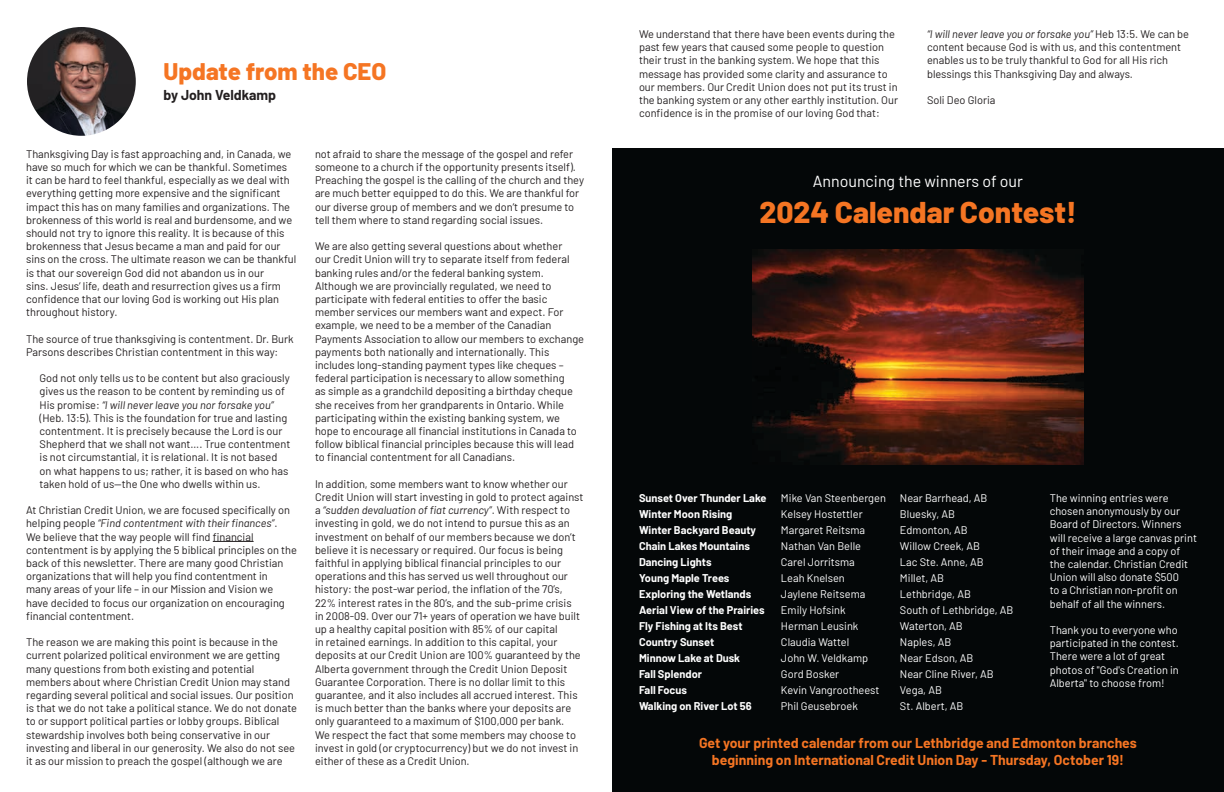
<style>
.page{position:relative;width:1224px;height:792px;background:#fff}
.page>*{position:absolute;margin:0;border:0;box-sizing:border-box;transform-origin:0 0}
.t1{font:800 30px "Barlow";color:#f57523}
.t2{font:800 24px "Barlow";color:#f57523}
.t3{font:16px "Barlow";color:#fff}
.t4{font:700 14px/16.8px "Barlow";color:#f57523;text-align:center}
.t5{font:700 14px "Barlow";color:#231f20}
.t6{font:11px/13.2px "Barlow";color:#231f20}
.t7{font:11px/13.2px "Barlow";color:#fff}
.t8{font:700 11px "Barlow";color:#fff}
.s1{font-style:italic}
</style>
<div class="page">
<div style="left:612px;top:148px;width:612px;height:644px;background:#040708"></div>
<img style="left:753px;top:249px;width:330px;height:216px">
<hr style="left:213px;top:541px;width:41px;height:1px;background:#231f20">
<img style="left:27px;top:27px;width:109px;height:109px;border-radius:54px">
<h2 class="t2" style="left:164px;top:54px;width:224px">Update from the CEO</h2>
<p class="t5" style="left:164px;top:85px;width:114px">by John Veldkamp</p>
<p class="t6" style="left:26px;top:146px;width:272px">Thanksgiving Day is fast approaching and, in Canada, we have so much for which we can be thankful. Sometimes it can be hard to feel thankful, especially as we deal with everything getting more expensive and the significant impact this has on many families and organizations. The brokenness of this world is real and burdensome, and we should not try to ignore this reality. It is because of this brokenness that Jesus became a man and paid for our sins on the cross. The ultimate reason we can be thankful is that our sovereign God did not abandon us in our<br>sins. Jesus’ life, death and resurrection gives us a firm confidence that our loving God is working out His plan throughout history.</p>
<p class="t6" style="left:26px;top:331px;width:269px">The source of true thanksgiving is contentment. Dr. Burk<br>Parsons describes Christian contentment in this way:</p>
<p class="t6" style="left:40px;top:371px;width:252px">God not only tells us to be content but also graciously gives us the reason to be content by reminding us of His promise: <span class="s1">“I will never leave you nor forsake you” </span>(Heb. 13:5). This is the foundation for true and lasting contentment. It is precisely because the Lord is our Shepherd that we shall not want…. True contentment is not circumstantial, it is relational. It is not based on what happens to us; rather, it is based on who has taken hold of us—the One who dwells within us.</p>
<p class="t6" style="left:26px;top:503px;width:272px">At Christian Credit Union, we are focused specifically on helping people <span class="s1">“Find contentment with their finances”</span>.<br>We believe that the way people will find financial contentment is by applying the 5 biblical principles on the back of this newsletter. There are many good Christian organizations that will help you find contentment in<br>many areas of your life – in our Mission and Vision we have decided to focus our organization on encouraging financial contentment.</p>
<p class="t6" style="left:26px;top:635px;width:272px">The reason we are making this point is because in the current polarized political environment we are getting many questions from both existing and potential members about where Christian Credit Union may stand regarding several political and social issues. Our position is that we do not take a political stance. We do not donate to or support political parties or lobby groups. Biblical stewardship involves both being conservative in our investing and liberal in our generosity. We also do not see it as our mission to preach the gospel (although we are</p>
<p class="t6" style="left:315px;top:146px;width:271px">not afraid to share the message of the gospel and refer someone to a church if the opportunity presents itself).<br>Preaching the gospel is the calling of the church and they are much better equipped to do this. We are thankful for our diverse group of members and we don’t presume to tell them where to stand regarding social issues.</p>
<p class="t6" style="left:315px;top:239px;width:271px">We are also getting several questions about whether<br>our Credit Union will try to separate itself from federal banking rules and/or the federal banking system.<br>Although we are provincially regulated, we need to participate with federal entities to offer the basic member services our members want and expect. For example, we need to be a member of the Canadian Payments Association to allow our members to exchange payments both nationally and internationally. This includes long-standing payment types like cheques – federal participation is necessary to allow something<br>as simple as a grandchild depositing a birthday cheque she receives from her grandparents in Ontario. While participating within the existing banking system, we hope to encourage all financial institutions in Canada to follow biblical financial principles because this will lead to financial contentment for all Canadians.</p>
<p class="t6" style="left:315px;top:476px;width:270px">In addition, some members want to know whether our Credit Union will start investing in gold to protect against a <span class="s1">“sudden devaluation of fiat currency”</span>. With respect to investing in gold, we do not intend to pursue this as an investment on behalf of our members because we don’t believe it is necessary or required. Our focus is being faithful in applying biblical financial principles to our operations and this has served us well throughout our history: the post-war period, the inflation of the 70’s, 22% interest rates in the 80’s, and the sub-prime crisis<br>in 2008-09. Over our 71+ years of operation we have built up a healthy capital position with 85% of our capital<br>in retained earnings. In addition to this capital, your deposits at our Credit Union are 100% guaranteed by the Alberta government through the Credit Union Deposit Guarantee Corporation. There is no dollar limit to this guarantee, and it also includes all accrued interest. This is much better than the banks where your deposits are only guaranteed to a maximum of $100,000 per bank.<br>We respect the fact that some members may choose to invest in gold (or cryptocurrency) but we do not invest in either of these as a Credit Union.</p>
<p class="t6" style="left:639px;top:27px;width:261px">We understand that there have been events during the past few years that caused some people to question their trust in the banking system. We hope that this message has provided some clarity and assurance to our members. Our Credit Union does not put its trust in the banking system or any other earthly institution. Our confidence is in the promise of our loving God that:</p>
<p class="t6" style="left:927px;top:27px;width:263px"><span class="s1">“I will never leave you or forsake you”</span> Heb 13:5. We can be content because God is with us, and this contentment enables us to be truly thankful to God for all His rich blessings this Thanksgiving Day and always.</p>
<p class="t6" style="left:927px;top:93px;width:70px">Soli Deo Gloria</p>
<h3 class="t3" style="left:813px;top:170px;width:212px">Announcing the winners of our</h3>
<h1 class="t1" style="left:759px;top:190px;width:319px">2024 Calendar Contest!</h1>
<p class="t8" style="left:639px;top:490px;width:129px">Sunset Over Thunder Lake</p>
<p class="t7" style="left:781px;top:491px;width:106px">Mike Van Steenbergen</p>
<p class="t7" style="left:900px;top:491px;width:89px">Near Barrhead, AB</p>
<p class="t8" style="left:639px;top:506px;width:95px">Winter Moon Rising</p>
<p class="t7" style="left:781px;top:507px;width:83px">Kelsey Hostettler</p>
<p class="t7" style="left:900px;top:507px;width:57px">Bluesky, AB</p>
<p class="t8" style="left:639px;top:522px;width:119px">Winter Backyard Beauty</p>
<p class="t7" style="left:781px;top:523px;width:86px">Margaret Reitsma</p>
<p class="t7" style="left:900px;top:523px;width:69px">Edmonton, AB</p>
<p class="t8" style="left:639px;top:538px;width:112px">Chain Lakes Mountains</p>
<p class="t7" style="left:781px;top:539px;width:82px">Nathan Van Belle</p>
<p class="t7" style="left:900px;top:539px;width:81px">Willow Creek, AB</p>
<p class="t8" style="left:639px;top:554px;width:74px">Dancing Lights</p>
<p class="t7" style="left:781px;top:555px;width:75px">Carel Jorritsma</p>
<p class="t7" style="left:900px;top:555px;width:85px">Lac Ste. Anne, AB</p>
<p class="t8" style="left:639px;top:570px;width:92px">Young Maple Trees</p>
<p class="t7" style="left:781px;top:571px;width:65px">Leah Knelsen</p>
<p class="t7" style="left:900px;top:571px;width:46px">Millet, AB</p>
<p class="t8" style="left:639px;top:586px;width:114px">Exploring the Wetlands</p>
<p class="t7" style="left:781px;top:587px;width:86px">Jaylene Reitsema</p>
<p class="t7" style="left:900px;top:587px;width:72px">Lethbridge, AB</p>
<p class="t8" style="left:639px;top:602px;width:127px">Aerial View of the Prairies</p>
<p class="t7" style="left:781px;top:603px;width:66px">Emily Hofsink</p>
<p class="t7" style="left:900px;top:603px;width:115px">South of Lethbridge, AB</p>
<p class="t8" style="left:639px;top:618px;width:105px">Fly Fishing at Its Best</p>
<p class="t7" style="left:781px;top:619px;width:79px">Herman Leusink</p>
<p class="t7" style="left:900px;top:619px;width:64px">Waterton, AB</p>
<p class="t8" style="left:639px;top:634px;width:77px">Country Sunset</p>
<p class="t7" style="left:781px;top:635px;width:70px">Claudia Wattel</p>
<p class="t7" style="left:900px;top:635px;width:53px">Naples, AB</p>
<p class="t8" style="left:639px;top:650px;width:103px">Minnow Lake at Dusk</p>
<p class="t7" style="left:781px;top:651px;width:89px">John W. Veldkamp</p>
<p class="t7" style="left:900px;top:651px;width:75px">Near Edson, AB</p>
<p class="t8" style="left:639px;top:666px;width:65px">Fall Splendor</p>
<p class="t7" style="left:781px;top:667px;width:60px">Gord Bosker</p>
<p class="t7" style="left:900px;top:667px;width:95px">Near Cline River, AB</p>
<p class="t8" style="left:639px;top:682px;width:50px">Fall Focus</p>
<p class="t7" style="left:781px;top:683px;width:100px">Kevin Vangrootheest</p>
<p class="t7" style="left:900px;top:683px;width:43px">Vega, AB</p>
<p class="t8" style="left:639px;top:698px;width:114px">Walking on River Lot 56</p>
<p class="t7" style="left:781px;top:699px;width:78px">Phil Geusebroek</p>
<p class="t7" style="left:900px;top:699px;width:65px">St. Albert, AB</p>
<p class="t7" style="left:1050px;top:491px;width:149px">The winning entries were chosen anonymously by our<br>Board of Directors. Winners will receive a large canvas print of their image and a copy of the calendar. Christian Credit<br>Union will also donate $500<br>to a Christian non-profit on behalf of all the winners.</p>
<p class="t7" style="left:1050px;top:623px;width:131px">Thank you to everyone who participated in the contest.<br>There were a lot of great photos of "God's Creation in<br>Alberta" to choose from!</p>
<p class="t4" style="left:699px;top:734px;width:439px">Get your printed calendar from our Lethbridge and Edmonton branches beginning on International Credit Union Day - Thursday, October 19!</p>
</div>
